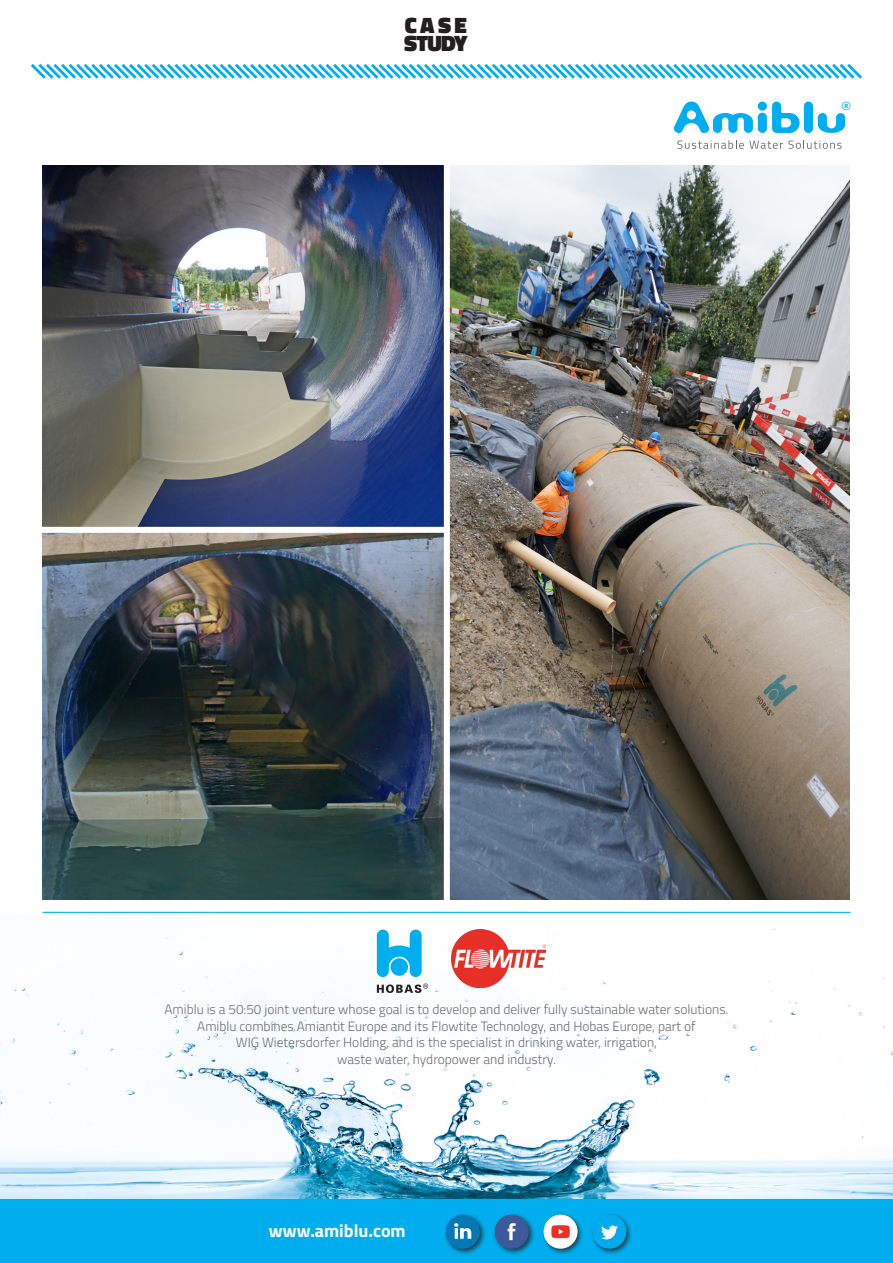
<style>
.page{position:relative;width:893px;height:1263px;background:#fff}
.page>*{position:absolute;margin:0;border:0;box-sizing:border-box;transform-origin:0 0}
.t1{font:900 22.5px/18px "Titillium Web";letter-spacing:-.03em;color:#231f20}
.Case_study_text_body{font:700 18px "Titillium Web";color:#fff}
.t2{font:300 13.5px/16.5px "Titillium Web";color:#6c6d70;text-align:center}
</style>
<div class="page">
<img style="left:0;top:928px;width:893px;height:271px">
<div style="left:0;top:1199px;width:893px;height:64px;background:#00aeef"></div>
<img style="left:452px;top:929px;width:94px;height:58px">
<svg style="left:377px;top:929px;width:45px;height:48px"></svg>
<svg style="left:377px;top:983px;width:51px;height:10px"></svg>
<hr style="left:43px;top:912px;width:807px;height:1px;background:#00aeef">
<div style="left:541px;top:1212px;width:43px;height:43px;background:#231f20;opacity:.75"></div>
<div style="left:544px;top:1215px;width:34px;height:34px;background:#fff;border-radius:50%"></div>
<svg style="left:551px;top:1225px;width:19px;height:13px"></svg>
<div style="left:492px;top:1212px;width:43px;height:43px;background:#231f20;opacity:.75"></div>
<div style="left:495px;top:1215px;width:34px;height:34px;background:#3d5999;border-radius:50%"></div>
<svg style="left:508px;top:1223px;width:8px;height:17px"></svg>
<div style="left:443px;top:1212px;width:43px;height:43px;background:#231f20;opacity:.75"></div>
<div style="left:446px;top:1215px;width:34px;height:34px;background:#0378b5;border-radius:50%"></div>
<svg style="left:454px;top:1223px;width:17px;height:16px"></svg>
<div style="left:590px;top:1212px;width:43px;height:43px;background:#231f20;opacity:.75"></div>
<div style="left:592px;top:1215px;width:34px;height:34px;background:#00abed;border-radius:50%"></div>
<svg style="left:601px;top:1225px;width:17px;height:14px"></svg>
<img style="left:43px;top:166px;width:807px;height:734px">
<div style="left:25px;top:527px;width:422px;height:6px;background:#fff"></div>
<div style="left:444px;top:161px;width:6px;height:741px;background:#fff"></div>
<svg style="left:31px;top:63px;width:831px;height:16px"></svg>
<div style="left:804px;top:102px;width:9px;height:31px;background:#00aeef;border-radius:5px"></div>
<div style="left:758px;top:102px;width:9px;height:9px;background:#00aeef;border-radius:50%"></div>
<div style="left:758px;top:113px;width:9px;height:20px;background:#00aeef;border-radius:5px"></div>
<svg style="left:772px;top:102px;width:28px;height:31px"></svg>
<svg style="left:673px;top:102px;width:80px;height:31px"></svg>
<svg style="left:677px;top:140px;width:165px;height:9px"></svg>
<svg style="left:818px;top:102px;width:32px;height:31px"></svg>
<h1 class="t1" style="left:404px;top:16px;width:65px">CASE<br>STUDY</h1>
<p class="t2" style="left:165px;top:1001px;width:565px">Amiblu is a 50:50 joint venture whose goal is to develop and deliver fully sustainable water solutions.<br>Amiblu combines Amiantit Europe and its Flowtite Technology, and Hobas Europe, part of<br>WIG Wietersdorfer Holding, and is the specialist in drinking water, irrigation,<br>waste water, hydropower and industry.</p>
<p class="Case_study_text_body" style="left:269px;top:1217px;width:138px">www.amiblu.com</p>
</div>
